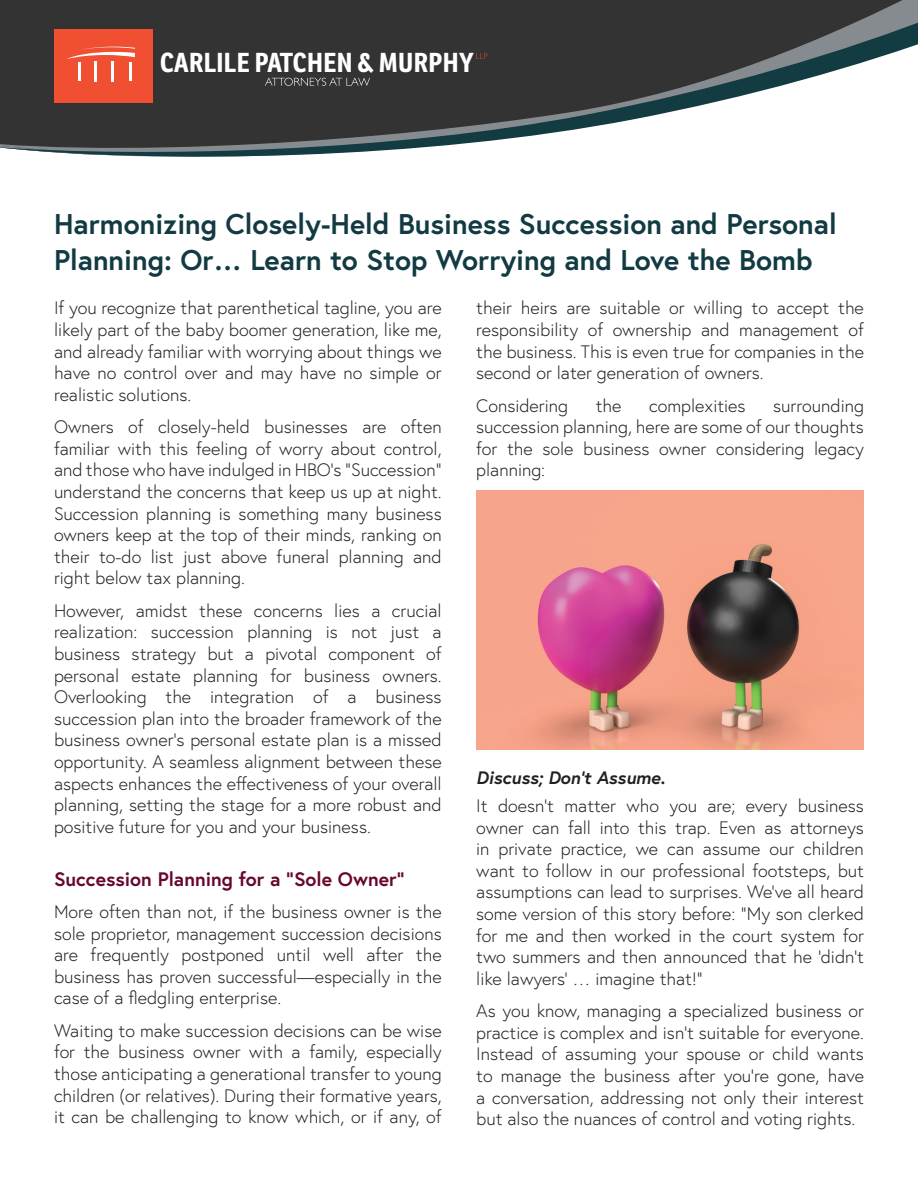
<style>
.page{position:relative;width:918px;height:1188px;background:#fff}
.page>*{position:absolute;margin:0;border:0;box-sizing:border-box;transform-origin:0 0}
.t1{font:700 28.5px/36px "Europa";color:#123a42}
.t2{font:700 26.7px "Ronnia Cond";letter-spacing:.015em;color:#fff}
.t3{font:700 19.5px "Europa";color:#670730}
.t4{font:300 18px/21.6px "Europa";color:#231f20;text-align:justify}
.t5{font:italic 700 18px "Europa";color:#231f20}
</style>
<div class="page">
<div style="left:0;top:0;width:918px;height:11px;background:#323332"></div>
<svg style="left:0;top:11px;width:918px;height:146px;fill:#323332"></svg>
<div style="left:54px;top:29px;width:98px;height:74px;background:#f05031"></div>
<hr style="left:78px;top:62px;width:3px;height:19px;background:#fff">
<hr style="left:129px;top:62px;width:3px;height:19px;background:#fff">
<hr style="left:94px;top:61px;width:3px;height:20px;background:#fff">
<hr style="left:111px;top:61px;width:3px;height:20px;background:#fff">
<svg style="left:67px;top:47px;width:68px;height:12px"></svg>
<svg style="left:476px;top:53px;width:12px;height:6px"></svg>
<svg style="left:265px;top:78px;width:105px;height:8px"></svg>
<img style="left:476px;top:490px;width:388px;height:260px">
<h2 class="t2" style="left:160px;top:45px;width:315px">CARLILE PATCHEN &amp; MURPHY</h2>
<h1 class="t1" style="left:54px;top:205px;width:784px">Harmonizing Closely-Held Business Succession and Personal<br>Planning: Or… Learn to Stop Worrying and Love the Bomb</h1>
<p class="t4" style="left:54px;top:297px;width:389px">If you recognize that parenthetical tagline, you are likely part of the baby boomer generation, like me, and already familiar with worrying about things we have no control over and may have no simple or realistic solutions.</p>
<p class="t4" style="left:54px;top:416px;width:389px">Owners of closely-held businesses are often familiar with this feeling of worry about control, and those who have indulged in HBO’s “Succession” understand the concerns that keep us up at night.<br>Succession planning is something many business owners keep at the top of their minds, ranking on their to-do list just above funeral planning and right below tax planning.</p>
<p class="t4" style="left:54px;top:599px;width:389px">However, amidst these concerns lies a crucial realization: succession planning is not just a business strategy but a pivotal component of personal estate planning for business owners.<br>Overlooking the integration of a business succession plan into the broader framework of the business owner’s personal estate plan is a missed opportunity. A seamless alignment between these aspects enhances the effectiveness of your overall planning, setting the stage for a more robust and positive future for you and your business.</p>
<p class="t3" style="left:54px;top:865px;width:352px">Succession Planning for a “Sole Owner”</p>
<p class="t4" style="left:54px;top:901px;width:389px">More often than not, if the business owner is the sole proprietor, management succession decisions are frequently postponed until well after the business has proven successful—especially in the case of a fledgling enterprise.</p>
<p class="t4" style="left:54px;top:1019px;width:389px">Waiting to make succession decisions can be wise for the business owner with a family, especially those anticipating a generational transfer to young children (or relatives). During their formative years, it can be challenging to know which, or if any, of</p>
<p class="t4" style="left:476px;top:297px;width:389px">their heirs are suitable or willing to accept the responsibility of ownership and management of the business. This is even true for companies in the second or later generation of owners.</p>
<p class="t4" style="left:476px;top:394px;width:93px">Considering</p>
<p class="t4" style="left:596px;top:394px;width:27px">the</p>
<p class="t4" style="left:649px;top:394px;width:98px">complexities</p>
<p class="t4" style="left:476px;top:394px;width:389px;text-indent:297px">surrounding succession planning, here are some of our thoughts for the sole business owner considering legacy planning:</p>
<p class="t5" style="left:476px;top:765px;width:190px">Discuss; Don’t Assume.</p>
<p class="t4" style="left:476px;top:795px;width:389px">It doesn’t matter who you are; every business owner can fall into this trap. Even as attorneys in private practice, we can assume our children want to follow in our professional footsteps, but assumptions can lead to surprises. We’ve all heard some version of this story before: “My son clerked for me and then worked in the court system for two summers and then announced that he ‘didn’t like lawyers’ … imagine that!”</p>
<p class="t4" style="left:476px;top:1000px;width:389px">As you know, managing a specialized business or practice is complex and isn’t suitable for everyone.<br>Instead of assuming your spouse or child wants to manage the business after you’re gone, have a conversation, addressing not only their interest but also the nuances of control and voting rights.</p>
</div>
